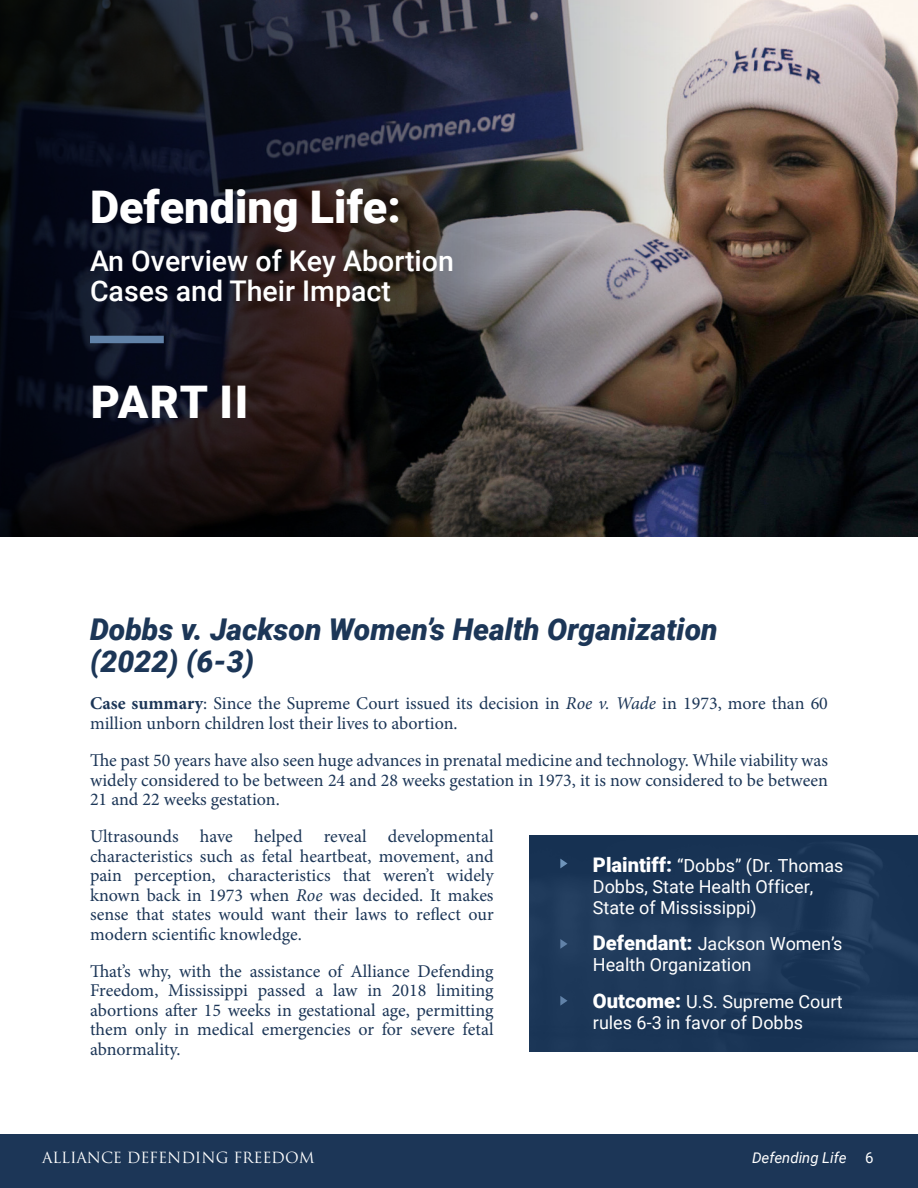
<style>
.page{position:relative;width:918px;height:1188px;background:#fff}
.page>*{position:absolute;margin:0;border:0;box-sizing:border-box;transform-origin:0 0}
.Body_Text{font:900 45px "Roboto";color:#fff}
.case{font:italic 900 30px/31.5px "Roboto";color:#1c3657}
.t1{font:500 28.5px/30px "Roboto";color:#fff}
.Body_Text-2{font:18px/19.4px "Minion Pro";color:#1c3657;text-align:justify}
.t2{font:18px/21px "Roboto";color:#fff}
.t3{font:15px "Trajan Pro 3";letter-spacing:-.01em;color:#fff}
.t4{font:italic 15px "Roboto";color:#fff}
.s1{font-weight:700}
.s2{font-style:italic}
.s3{font-weight:900;font-size:20.1px}
.s4{font-style:normal}
</style>
<div class="page">
<div style="left:0;top:1134px;width:918px;height:54px;background:#1c3657"></div>
<img style="left:768px;top:0;width:150px;height:536px">
<img style="left:0;top:0;width:768px;height:536px">
<img style="left:530px;top:836px;width:388px;height:215px">
<svg style="left:560px;top:859px;width:8px;height:9px"></svg>
<svg style="left:560px;top:996px;width:8px;height:10px"></svg>
<svg style="left:560px;top:939px;width:8px;height:10px"></svg>
<div style="left:90px;top:336px;width:74px;height:7px;background:#6182a8"></div>
<p class="Body_Text" style="left:90px;top:175px;width:312px">Defending Life:</p>
<p class="t1" style="left:90px;top:244px;width:365px">An Overview of Key Abortion<br>Cases and Their Impact</p>
<p class="Body_Text" style="left:91px;top:370px;width:159px">PART II</p>
<p class="case" style="left:90px;top:613px;width:629px">Dobbs v. Jackson Women’s Health Organization (2022) (6-3)</p>
<p class="Body_Text-2" style="left:90px;top:694px;width:739px"><span class="s1">Case summary</span>: Since the Supreme Court issued its decision in <span class="s2">Roe v. Wade</span> in 1973, more than 60 million unborn children lost their lives to abortion.</p>
<p class="Body_Text-2" style="left:90px;top:751px;width:740px">The past 50 years have also seen huge advances in prenatal medicine and technology. While viability was widely considered to be between 24 and 28 weeks gestation in 1973, it is now considered to be between 21 and 22 weeks gestation.</p>
<p class="Body_Text-2" style="left:90px;top:827px;width:405px">Ultrasounds have helped reveal developmental characteristics such as fetal heartbeat, movement, and pain perception, characteristics that weren’t widely known back in 1973 when <span class="s2">Roe</span> was decided. It makes sense that states would want their laws to reflect our modern scientific knowledge.</p>
<p class="Body_Text-2" style="left:90px;top:962px;width:405px">That’s why, with the assistance of Alliance Defending Freedom, Mississippi passed a law in 2018 limiting abortions after 15 weeks in gestational age, permitting them only in medical emergencies or for severe fetal abnormality.</p>
<p class="t2" style="left:593px;top:854px;width:252px"><span class="s3">Plaintiff:</span> “Dobbs” (Dr. Thomas<br>Dobbs, State Health Officer,<br>State of Mississippi)</p>
<p class="t2" style="left:593px;top:933px;width:251px"><span class="s3">Defendant:</span> Jackson Women’s<br>Health Organization</p>
<p class="t2" style="left:593px;top:990px;width:251px"><span class="s3">Outcome:</span> U.S. Supreme Court rules 6-3 in favor of Dobbs</p>
<p class="t3" style="left:42px;top:1147px;width:274px">ALLIANCE DEFENDING FREEDOM</p>
<p class="t4" style="left:752px;top:1147px;width:123px">Defending Life <span class="s4">6</span></p>
</div>
